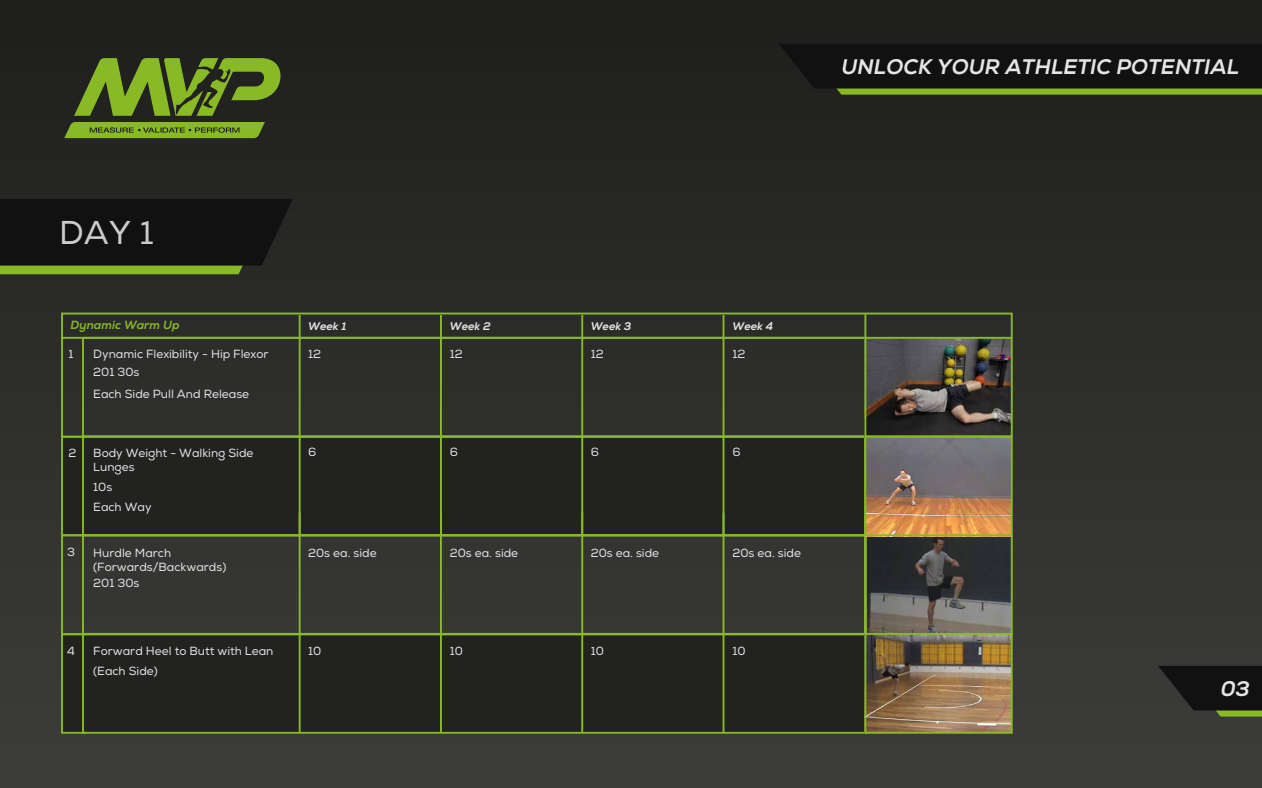
<style>
.page{position:relative;width:1262px;height:788px;background:#fff}
.page>*{position:absolute;margin:0;border:0;box-sizing:border-box;transform-origin:0 0}
.t1{font:32.9px "Nexa";color:#ccc}
.t2{font:italic 800 21.09px "Nexa";color:#e5e5e5}
.t3{font:11.81px/14.2px "Nexa";color:#e5e5e5}
.t4{font:italic 800 11.81px "Nexa";color:#88ba26}
.t5{font:italic 800 11.03px "Nexa";color:#e5e5e5}
</style>
<div class="page">
<div style="left:0;top:0;width:1261px;height:788px;background:linear-gradient(to bottom,#1e1e1c,#3d3e3c)"></div>
<svg style="left:0;top:199px;width:293px;height:75px;background:#1d2214"></svg>
<svg style="left:779px;top:44px;width:482px;height:51px;background:#1e2313"></svg>
<svg style="left:64px;top:122px;width:201px;height:16px;background:#79a425"></svg>
<svg style="left:74px;top:58px;width:206px;height:58px;background:#597422"></svg>
<svg style="left:1158px;top:665px;width:103px;height:51px;background:#1f211a"></svg>
<img style="left:867px;top:340px;width:142px;height:390px">
<div style="left:62px;top:437px;width:803px;height:99px;background:#222221"></div>
<hr style="left:581px;top:315px;width:2px;height:220px;background:#88ba26">
<hr style="left:440px;top:315px;width:2px;height:220px;background:#88ba26">
<hr style="left:864px;top:314px;width:2px;height:121px;background:#88ba26">
<hr style="left:299px;top:315px;width:1px;height:220px;background:#88ba26">
<hr style="left:722px;top:315px;width:2px;height:220px;background:#88ba26">
<div style="left:61px;top:312px;width:951px;height:27px;border:2px solid #88ba26"></div>
<div style="left:82px;top:435px;width:784px;height:101px;border:2px solid #88ba26"></div>
<svg style="left:60px;top:433px;width:28px;height:104px"></svg>
<div style="left:62px;top:634px;width:803px;height:99px;background:#222221"></div>
<hr style="left:581px;top:512px;width:2px;height:220px;background:#88ba26">
<hr style="left:440px;top:512px;width:2px;height:220px;background:#88ba26">
<hr style="left:299px;top:512px;width:1px;height:220px;background:#88ba26">
<hr style="left:722px;top:512px;width:2px;height:220px;background:#88ba26">
<div style="left:61px;top:534px;width:805px;height:101px;border:2px solid #88ba26"></div>
<div style="left:82px;top:633px;width:784px;height:100px;border:2px solid #88ba26"></div>
<svg style="left:60px;top:630px;width:28px;height:104px"></svg>
<div style="left:864px;top:534px;width:148px;height:101px;border:2px solid #88ba26"></div>
<div style="left:864px;top:337px;width:148px;height:100px;border:2px solid #88ba26"></div>
<div style="left:864px;top:435px;width:148px;height:101px;border:2px solid #88ba26"></div>
<div style="left:864px;top:633px;width:148px;height:100px;border:2px solid #88ba26"></div>
<h2 class="t2" style="left:841px;top:54px;width:399px">UNLOCK YOUR ATHLETIC POTENTIAL</h2>
<h1 class="t1" style="left:59px;top:213px;width:96px">DAY 1</h1>
<p class="t4" style="left:71px;top:318px;width:111px">Dynamic Warm Up</p>
<p class="t5" style="left:308px;top:320px;width:40px">Week 1</p>
<p class="t5" style="left:450px;top:320px;width:42px">Week 2</p>
<p class="t5" style="left:590px;top:320px;width:42px">Week 3</p>
<p class="t5" style="left:732px;top:320px;width:42px">Week 4</p>
<p class="t3" style="left:68px;top:347px;width:6px">1</p>
<p class="t3" style="left:93px;top:347px;width:177px">Dynamic Flexibility - Hip Flexor</p>
<p class="t3" style="left:308px;top:347px;width:14px">12</p>
<p class="t3" style="left:450px;top:347px;width:14px">12</p>
<p class="t3" style="left:590px;top:347px;width:14px">12</p>
<p class="t3" style="left:732px;top:347px;width:14px">12</p>
<p class="t3" style="left:93px;top:365px;width:48px">201 30s</p>
<p class="t3" style="left:93px;top:387px;width:157px">Each Side Pull And Release</p>
<p class="t3" style="left:69px;top:446px;width:9px">2</p>
<p class="t3" style="left:67px;top:545px;width:9px">3</p>
<p class="t3" style="left:93px;top:446px;width:162px">Body Weight - Walking Side<br>Lunges</p>
<p class="t3" style="left:93px;top:479px;width:21px">10s</p>
<p class="t3" style="left:93px;top:500px;width:60px">Each Way</p>
<p class="t3" style="left:93px;top:546px;width:135px">Hurdle March (Forwards/Backwards)</p>
<p class="t3" style="left:93px;top:576px;width:48px">201 30s</p>
<p class="t3" style="left:308px;top:445px;width:10px">6</p>
<p class="t3" style="left:450px;top:445px;width:10px">6</p>
<p class="t3" style="left:590px;top:445px;width:10px">6</p>
<p class="t3" style="left:732px;top:445px;width:10px">6</p>
<p class="t3" style="left:308px;top:546px;width:70px">20s ea. side</p>
<p class="t3" style="left:450px;top:546px;width:70px">20s ea. side</p>
<p class="t3" style="left:590px;top:546px;width:70px">20s ea. side</p>
<p class="t3" style="left:732px;top:546px;width:70px">20s ea. side</p>
<p class="t3" style="left:67px;top:643px;width:9px">4</p>
<p class="t3" style="left:93px;top:643px;width:182px">Forward Heel to Butt with Lean</p>
<p class="t3" style="left:308px;top:643px;width:15px">10</p>
<p class="t3" style="left:450px;top:643px;width:15px">10</p>
<p class="t3" style="left:590px;top:643px;width:15px">10</p>
<p class="t3" style="left:732px;top:643px;width:15px">10</p>
<p class="t3" style="left:93px;top:663px;width:66px">(Each Side)</p>
<h2 class="t2" style="left:1220px;top:675px;width:31px">03</h2>
</div>
